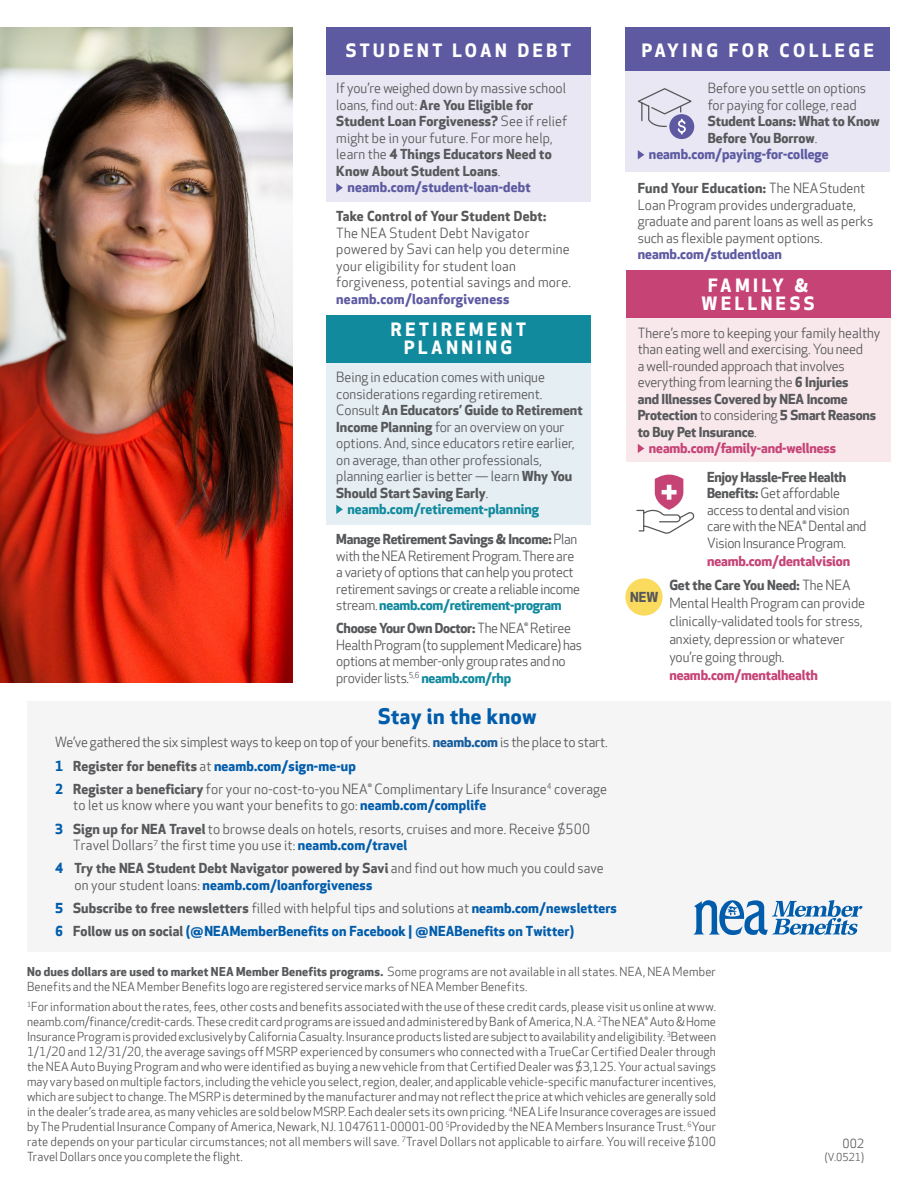
<style>
.page{position:relative;width:918px;height:1188px;background:#fff}
.page>*{position:absolute;margin:0;border:0;box-sizing:border-box;transform-origin:0 0}
.t1{font:700 21px "Apex New";letter-spacing:.025em;color:#015dab}
.t2{font:700 18px/18px "Apex New";letter-spacing:.2em;color:#fff;text-align:center}
.t3{font:13.5px/16.5px "Apex New";color:#57585a}
.t4{font:13.5px/16.5px "Apex New";letter-spacing:-.02em;color:#57585a}
.t5{font:700 13.5px "Apex New";color:#57585a}
.t6{font:13.5px/16.5px "Apex New";letter-spacing:.02em;color:#57585a}
.t7{font:700 13.5px "Apex New";letter-spacing:.01em;color:#015dab}
.t8{font:700 13.5px "Apex New";color:#5e5aa2}
.t9{font:700 13.5px "Apex New";letter-spacing:-.01em;color:#c64376}
.t10{font:700 13.5px "Apex New";color:#118a9e}
.t11{font:12px/15px "Apex New";letter-spacing:.01em;color:#57585a}
.t12{font:10.5px "Apex New";color:#57585a}
.s1{font-weight:400}
.s2{font-weight:700}
.s3{font-weight:700;color:#5e5aa2}
.s4{font-weight:700;color:#118a9e}
.s5{font-weight:700;color:#175d9e}
.s6{color:#57585a}
.s7{font-weight:400;color:#57585a}
.s8{font-weight:700;color:#015dab}
.s9{font-weight:700;color:#c64376}
</style>
<div class="page">
<div style="left:626px;top:312px;width:264px;height:150px;background:#f8e8ec"></div>
<div style="left:326px;top:357px;width:265px;height:168px;background:#e5eef2"></div>
<div style="left:326px;top:71px;width:265px;height:131px;background:#e8e7f3"></div>
<div style="left:27px;top:701px;width:864px;height:250px;background:#f5f5f6"></div>
<div style="left:326px;top:315px;width:265px;height:47px;background:#118a9e"></div>
<svg style="left:336px;top:183px;width:7px;height:9px"></svg>
<div style="left:626px;top:271px;width:264px;height:47px;background:#c64376"></div>
<svg style="left:336px;top:505px;width:7px;height:9px"></svg>
<svg style="left:638px;top:444px;width:6px;height:9px"></svg>
<svg style="left:693px;top:900px;width:170px;height:35px"></svg>
<svg style="left:636px;top:475px;width:59px;height:59px"></svg>
<img style="left:0;top:27px;width:293px;height:656px">
<div style="left:625px;top:578px;width:38px;height:38px;background:#fadb5e;border-radius:50%"></div>
<div style="left:326px;top:27px;width:265px;height:47px;background:#5e5aa2"></div>
<div style="left:625px;top:27px;width:265px;height:47px;background:#5e5aa2"></div>
<div style="left:625px;top:71px;width:265px;height:101px;background:#e8e7f3"></div>
<svg style="left:638px;top:150px;width:6px;height:9px"></svg>
<div style="left:669px;top:114px;width:25px;height:25px;background:#5e5aa2;border-radius:50%"></div>
<svg style="left:637px;top:88px;width:57px;height:47px"></svg>
<p class="t2" style="left:346px;top:42px;width:227px">STUDENT LOAN DEBT</p>
<p class="t2" style="left:642px;top:42px;width:234px">PAYING FOR COLLEGE</p>
<p class="t3" style="left:336px;top:81px;width:231px">If you’re weighed down by massive school</p>
<p class="t5" style="left:336px;top:97px;width:198px"><span class="s1">loans, find out:</span> Are You Eligible for</p>
<p class="t5" style="left:336px;top:114px;width:233px">Student Loan Forgiveness? <span class="s1">See if relief</span></p>
<p class="t3" style="left:336px;top:130px;width:218px">might be in your future. For more help,</p>
<p class="t5" style="left:336px;top:147px;width:217px"><span class="s1">learn the</span> 4 Things Educators Need to</p>
<p class="t5" style="left:336px;top:163px;width:166px">Know About Student Loans<span class="s1">.</span></p>
<p class="t8" style="left:347px;top:180px;width:185px">neamb.com/student-loan-debt</p>
<p class="t6" style="left:336px;top:209px;width:236px"><span class="s2">Take Control of Your Student Debt:<br></span>The NEA Student Debt Navigator powered by Savi can help you determine your eligibility for student loan forgiveness, potential savings and more. <span class="s3">neamb.com/loanforgiveness</span></p>
<p class="t2" style="left:391px;top:321px;width:137px">RETIREMENT<br>PLANNING</p>
<p class="t3" style="left:336px;top:369px;width:210px">Being in education comes with unique</p>
<p class="t3" style="left:336px;top:386px;width:208px">considerations regarding retirement.</p>
<p class="t5" style="left:336px;top:402px;width:248px"><span class="s1">Consult</span> An Educators’ Guide to Retirement</p>
<p class="t3" style="left:336px;top:419px;width:230px"><span class="s2">Income Planning</span> for an overview on your</p>
<p class="t3" style="left:336px;top:435px;width:240px">options. And, since educators retire earlier,</p>
<p class="t3" style="left:336px;top:452px;width:207px">on average, than other professionals,</p>
<p class="t3" style="left:336px;top:468px;width:238px">planning earlier is better — learn <span class="s2">Why You</span></p>
<p class="t5" style="left:336px;top:485px;width:154px">Should Start Saving Early<span class="s1">.</span></p>
<p class="t10" style="left:347px;top:501px;width:193px">neamb.com/retirement-planning</p>
<p class="t4" style="left:336px;top:531px;width:245px"><span class="s2">Manage Retirement Savings &amp; Income:</span> Plan with the NEA Retirement Program. There are a variety of options that can help you protect retirement savings or create a reliable income stream. <span class="s4">neamb.com/retirement-program</span></p>
<p class="t4" style="left:336px;top:620px;width:247px"><span class="s2">Choose Your Own Doctor:</span> The NEA® Retiree Health Program (to supplement Medicare) has options at member-only group rates and no provider lists.<sup>5,6</sup> <span class="s4">neamb.com/rhp</span></p>
<p class="t1" style="left:378px;top:704px;width:160px">Stay in the know</p>
<p class="t3" style="left:55px;top:735px;width:554px">We’ve gathered the six simplest ways to keep on top of your benefits. <span class="s5">neamb.com</span> is the place to start.</p>
<p class="t7" style="left:55px;top:758px;width:302px">1 <span class="s6">Register for benefits</span> <span class="s7">at</span> neamb.com/sign-me-up</p>
<p class="t3" style="left:73px;top:781px;width:536px;text-indent:-18px"><span class="s8">2</span> <span class="s2">Register a beneficiary</span> for your no-cost-to-you NEA® Complimentary Life Insurance<sup>4</sup> coverage to let us know where you want your benefits to go: <span class="s8">neamb.com/complife</span></p>
<p class="t3" style="left:73px;top:821px;width:519px;text-indent:-18px"><span class="s8">3</span> <span class="s2">Sign up for NEA Travel</span> to browse deals on hotels, resorts, cruises and more. Receive $500<br>Travel Dollars<sup>7</sup> the first time you use it: <span class="s8">neamb.com/travel</span></p>
<p class="t3" style="left:75px;top:861px;width:531px;text-indent:-20px"><span class="s8">4</span> <span class="s2">Try the NEA Student Debt Navigator powered by Savi</span> and find out how much you could save on your student loans: <span class="s8">neamb.com/loanforgiveness</span></p>
<p class="t3" style="left:55px;top:900px;width:563px"><span class="s8">5</span> <span class="s2">Subscribe to free newsletters</span> filled with helpful tips and solutions at <span class="s8">neamb.com/newsletters</span></p>
<p class="t7" style="left:55px;top:923px;width:521px">6 <span class="s6">Follow us on social</span> (@NEAMemberBenefits on Facebook | @NEABenefits on Twitter)</p>
<p class="t3" style="left:708px;top:81px;width:160px">Before you settle on options</p>
<p class="t3" style="left:708px;top:97px;width:150px">for paying for college, read</p>
<p class="t5" style="left:708px;top:114px;width:174px">Student Loans: What to Know</p>
<p class="t5" style="left:708px;top:130px;width:111px">Before You Borrow<span class="s1">.</span></p>
<p class="t8" style="left:649px;top:147px;width:181px">neamb.com/paying-for-college</p>
<p class="t3" style="left:638px;top:181px;width:237px"><span class="s2">Fund Your Education:</span> The NEA Student Loan Program provides undergraduate, graduate and parent loans as well as perks such as flexible payment options. <span class="s3">neamb.com/studentloan</span></p>
<p class="t2" style="left:702px;top:277px;width:115px">FAMILY &amp;<br>WELLNESS</p>
<p class="t3" style="left:638px;top:325px;width:244px">There’s more to keeping your family healthy</p>
<p class="t3" style="left:638px;top:341px;width:227px">than eating well and exercising. You need</p>
<p class="t3" style="left:638px;top:358px;width:209px">a well-rounded approach that involves</p>
<p class="t3" style="left:638px;top:374px;width:212px">everything from learning the <span class="s2">6 Injuries</span></p>
<p class="t5" style="left:638px;top:391px;width:212px">and Illnesses Covered by NEA Income</p>
<p class="t5" style="left:638px;top:407px;width:240px">Protection <span class="s1">to considering</span> 5 Smart Reasons</p>
<p class="t5" style="left:638px;top:424px;width:121px">to Buy Pet Insurance<span class="s1">.</span></p>
<p class="t9" style="left:649px;top:440px;width:189px">neamb.com/family-and-wellness</p>
<p class="t5" style="left:630px;top:589px;width:30px">NEW</p>
<p class="t4" style="left:707px;top:469px;width:161px"><span class="s2">Enjoy Hassle-Free Health<br>Benefits:</span> Get affordable access to dental and vision care with the NEA® Dental and<br>Vision Insurance Program.</p>
<p class="t9" style="left:707px;top:553px;width:144px">neamb.com/dentalvision</p>
<p class="t3" style="left:669px;top:577px;width:197px;line-height:18px"><span class="s2">Get the Care You Need:</span> The NEA<br>Mental Health Program can provide clinically-validated tools for stress, anxiety, depression or whatever you’re going through. <span class="s9">neamb.com/mentalhealth</span></p>
<p class="t11" style="left:27px;top:964px;width:691px"><span class="s2">No dues dollars are used to market NEA Member Benefits programs.</span> Some programs are not available in all states. NEA, NEA Member<br>Benefits and the NEA Member Benefits logo are registered service marks of NEA Member Benefits.</p>
<p class="t11" style="left:27px;top:1000px;width:691px;text-align:justify"><sup>1</sup>For information about the rates, fees, other costs and benefits associated with the use of these credit cards, please visit us online at www. neamb.com/finance/credit-cards. These credit card programs are issued and administered by Bank of America, N.A. <sup>2</sup>The NEA® Auto &amp; Home Insurance Program is provided exclusively by California Casualty. Insurance products listed are subject to availability and eligibility. <sup>3</sup>Between 1/1/20 and 12/31/20, the average savings off MSRP experienced by consumers who connected with a TrueCar Certified Dealer through the NEA Auto Buying Program and who were identified as buying a new vehicle from that Certified Dealer was $3,125. Your actual savings may vary based on multiple factors, including the vehicle you select, region, dealer, and applicable vehicle-specific manufacturer incentives, which are subject to change. The MSRP is determined by the manufacturer and may not reflect the price at which vehicles are generally sold in the dealer’s trade area, as many vehicles are sold below MSRP. Each dealer sets its own pricing. <sup>4</sup>NEA Life Insurance coverages are issued by The Prudential Insurance Company of America, Newark, NJ. 1047611-00001-00 <sup>5</sup>Provided by the NEA Members Insurance Trust. <sup>6</sup>Your rate depends on your particular circumstances; not all members will save. <sup>7</sup>Travel Dollars not applicable to airfare. You will receive $100<br>Travel Dollars once you complete the flight.</p>
<p class="t11" style="left:842px;top:1136px;width:23px">002</p>
<p class="t12" style="left:825px;top:1151px;width:41px">(V.0521)</p>
</div>
